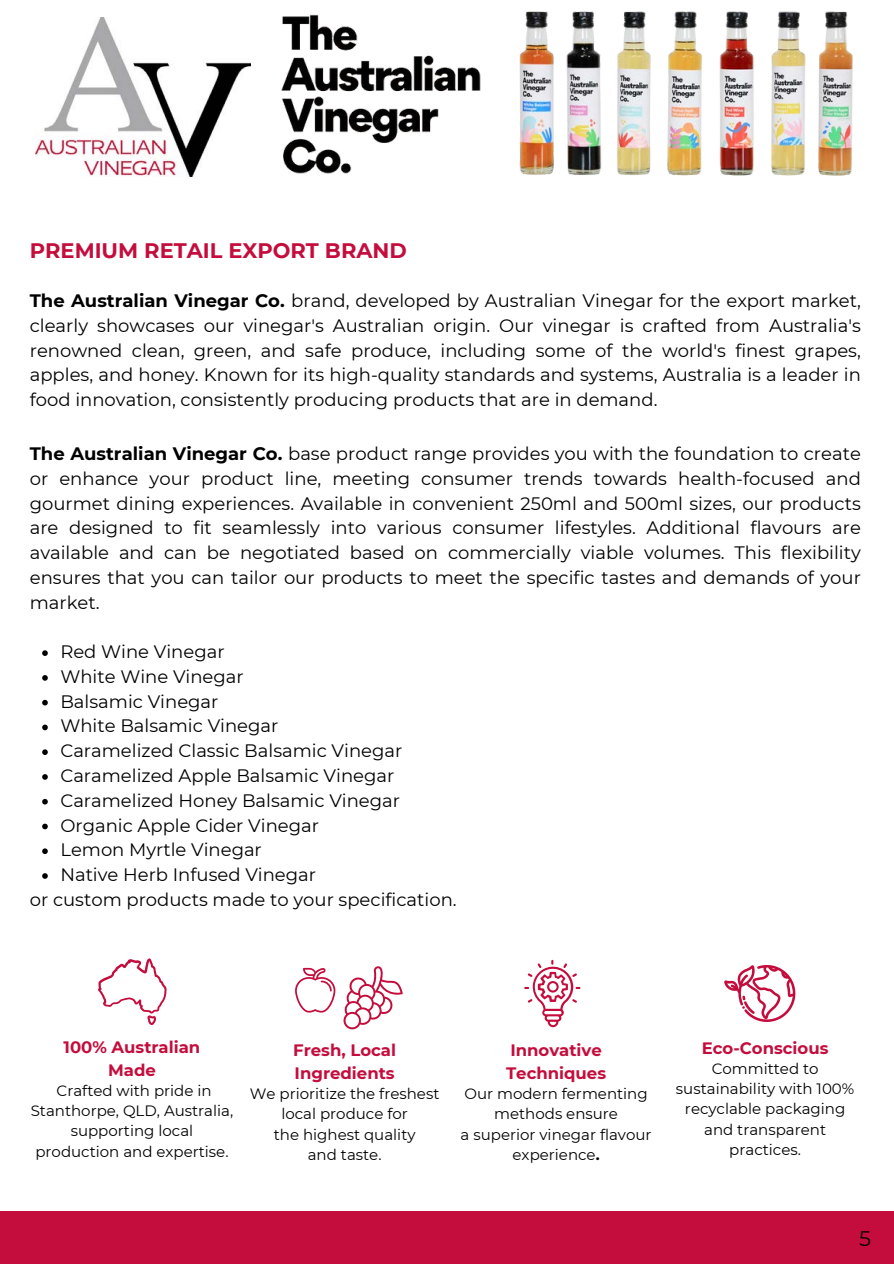
<style>
.page{position:relative;width:894px;height:1264px;background:#fff}
.page>*{position:absolute;margin:0;border:0;box-sizing:border-box;transform-origin:0 0}
.t1{font:700 21px "Montserrat";color:#c40d3c}
.t2{font:21px "Montserrat";color:#000}
.t3{font:18px/24.8px "Montserrat";color:#000;text-align:justify}
.t4{font:700 16.5px "Montserrat";color:#c40d3c}
.t5{font:15px/20.2px "Montserrat";color:#000;text-align:center}
.s1{font-weight:700}
</style>
<div class="page">
<svg style="left:98px;top:958px;width:68px;height:67px"></svg>
<svg style="left:524px;top:959px;width:56px;height:68px"></svg>
<svg style="left:724px;top:965px;width:71px;height:56px"></svg>
<svg style="left:343px;top:966px;width:59px;height:63px"></svg>
<svg style="left:295px;top:967px;width:40px;height:45px"></svg>
<div style="left:0;top:1211px;width:893px;height:52px;background:#c40d3c"></div>
<svg style="left:42px;top:650px;width:6px;height:6px"></svg>
<svg style="left:42px;top:675px;width:6px;height:5px"></svg>
<svg style="left:42px;top:700px;width:6px;height:5px"></svg>
<svg style="left:42px;top:724px;width:6px;height:6px"></svg>
<svg style="left:42px;top:749px;width:6px;height:6px"></svg>
<svg style="left:42px;top:774px;width:6px;height:5px"></svg>
<svg style="left:42px;top:799px;width:6px;height:5px"></svg>
<svg style="left:42px;top:823px;width:6px;height:6px"></svg>
<svg style="left:42px;top:848px;width:6px;height:6px"></svg>
<svg style="left:42px;top:873px;width:6px;height:5px"></svg>
<img style="left:281px;top:14px;width:200px;height:160px">
<img style="left:519px;top:11px;width:334px;height:165px">
<img style="left:35px;top:18px;width:215px;height:159px">
<p class="t1" style="left:30px;top:237px;width:378px">PREMIUM RETAIL EXPORT BRAND</p>
<p class="t3" style="left:30px;top:288px;width:832px"><span class="s1">The Australian Vinegar Co.</span> brand, developed by Australian Vinegar for the export market, clearly showcases our vinegar's Australian origin. Our vinegar is crafted from Australia's renowned clean, green, and safe produce, including some of the world's finest grapes, apples, and honey. Known for its high-quality standards and systems, Australia is a leader in food innovation, consistently producing products that are in demand.</p>
<p class="t3" style="left:30px;top:441px;width:832px"><span class="s1">The Australian Vinegar Co.</span> base product range provides you with the foundation to create or enhance your product line, meeting consumer trends towards health-focused and gourmet dining experiences. Available in convenient 250ml and 500ml sizes, our products are designed to fit seamlessly into various consumer lifestyles. Additional flavours are available and can be negotiated based on commercially viable volumes. This flexibility ensures that you can tailor our products to meet the specific tastes and demands of your market.</p>
<p class="t3" style="left:60px;top:639px;width:166px">Red Wine Vinegar</p>
<p class="t3" style="left:60px;top:664px;width:185px">White Wine Vinegar</p>
<h2 class="t3" style="left:60px;top:689px;width:159px">Balsamic Vinegar</h2>
<p class="t3" style="left:60px;top:713px;width:219px">White Balsamic Vinegar</p>
<p class="t3" style="left:60px;top:738px;width:343px">Caramelized Classic Balsamic Vinegar</p>
<p class="t3" style="left:60px;top:763px;width:335px">Caramelized Apple Balsamic Vinegar</p>
<p class="t3" style="left:60px;top:788px;width:341px">Caramelized Honey Balsamic Vinegar</p>
<p class="t3" style="left:60px;top:812px;width:260px">Organic Apple Cider Vinegar</p>
<p class="t3" style="left:60px;top:837px;width:203px">Lemon Myrtle Vinegar</p>
<p class="t3" style="left:60px;top:862px;width:257px">Native Herb Infused Vinegar</p>
<p class="t3" style="left:30px;top:887px;width:428px">or custom products made to your specification.</p>
<p class="t4" style="left:64px;top:1037px;width:138px">100% Australian</p>
<p class="t4" style="left:108px;top:1059px;width:49px">Made</p>
<h2 class="t5" style="left:31px;top:1080px;width:204px">Crafted with pride in<br>Stanthorpe, QLD, Australia, supporting local production and expertise.</h2>
<p class="t4" style="left:293px;top:1040px;width:104px">Fresh, Local</p>
<p class="t4" style="left:294px;top:1062px;width:101px">Ingredients</p>
<p class="t5" style="left:250px;top:1083px;width:191px">We prioritize the freshest local produce for</p>
<p class="t5" style="left:274px;top:1124px;width:143px">the highest quality</p>
<p class="t5" style="left:308px;top:1144px;width:75px">and taste.</p>
<p class="t4" style="left:510px;top:1040px;width:93px">Innovative</p>
<p class="t4" style="left:506px;top:1062px;width:101px">Techniques</p>
<p class="t5" style="left:464px;top:1083px;width:185px">Our modern fermenting methods ensure</p>
<p class="t5" style="left:460px;top:1124px;width:192px">a superior vinegar flavour experience<span class="s1">.</span></p>
<p class="t4" style="left:701px;top:1037px;width:128px">Eco-Conscious</p>
<p class="t5" style="left:675px;top:1058px;width:180px">Committed to sustainability with 100% recyclable packaging and transparent practices.</p>
<p class="t2" style="left:858px;top:1225px;width:13px">5</p>
</div>
